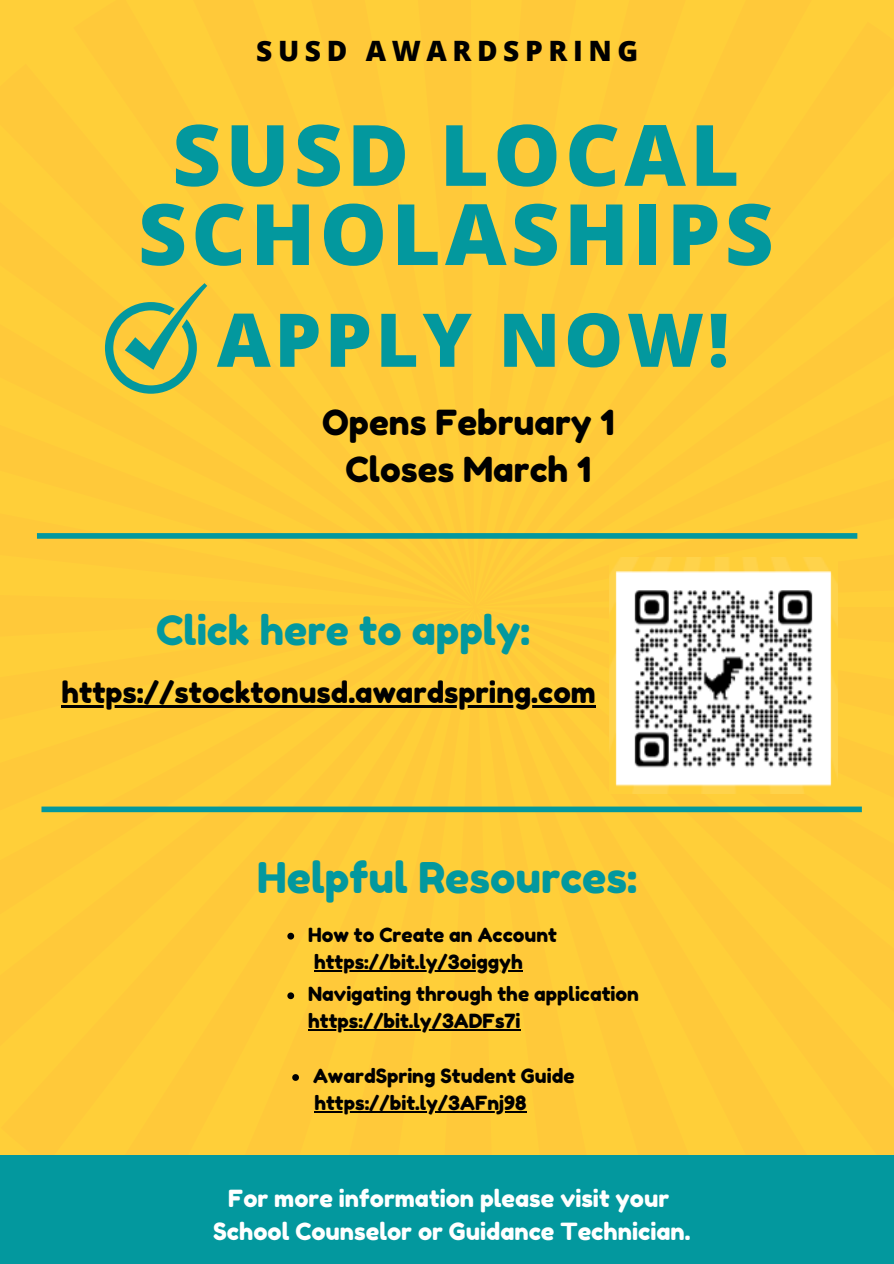
<style>
.page{position:relative;width:894px;height:1264px;background:#fff}
.page>*{position:absolute;margin:0;border:0;box-sizing:border-box;transform-origin:0 0}
.t1{font:800 84.75px/79.2px "Open Sans";letter-spacing:.05em;color:#03989e;text-align:center}
.t2{font:800 74.1px "Open Sans";letter-spacing:.05em;color:#03989e}
.t3{font:42.3px "Fredoka One";color:#03989e}
.t4{font:40.35px "Fredoka One";color:#03989e}
.t5{font:34.5px "Fredoka One";color:#000}
.t6{font:29.25px "Fredoka One";color:#000}
.t7{font:800 28.05px "Open Sans";letter-spacing:.2em;color:#000}
.t8{font:23.55px "Fredoka One";color:#fff}
.t9{font:19.5px/27px "Fredoka One";color:#000}
</style>
<div class="page">
<div style="left:0;top:0;width:893px;height:1155px;background:#ffca3a"></div>
<div style="left:0;top:1155px;width:893px;height:108px;background:#03989e"></div>
<img style="left:609px;top:558px;width:228px;height:235px">
<div style="left:37px;top:533px;width:820px;height:5px;background:#03989e"></div>
<svg style="left:287px;top:932px;width:7px;height:7px"></svg>
<svg style="left:292px;top:1074px;width:7px;height:6px"></svg>
<hr style="left:314px;top:1111px;width:212px;height:1px;background:#000">
<svg style="left:287px;top:992px;width:7px;height:7px"></svg>
<hr style="left:308px;top:1029px;width:212px;height:1px;background:#000">
<svg style="left:105px;top:283px;width:102px;height:110px;background:#b6bd56"></svg>
<hr style="left:61px;top:705px;width:534px;height:2px;background:#000">
<div style="left:41px;top:806px;width:820px;height:6px;background:#03989e"></div>
<hr style="left:314px;top:969px;width:208px;height:2px;background:#000">
<p class="t7" style="left:256px;top:31px;width:383px">SUSD AWARDSPRING</p>
<p class="t1" style="left:138px;top:113px;width:637px">SUSD LOCAL<br>SCHOLASHIPS</p>
<p class="t2" style="left:217px;top:287px;width:513px">APPLY NOW!</p>
<p class="t5" style="left:322px;top:401px;width:294px">Opens February 1</p>
<p class="t5" style="left:345px;top:448px;width:247px">Closes March 1</p>
<p class="t4" style="left:156px;top:606px;width:375px">Click here to apply:</p>
<p class="t6" style="left:61px;top:674px;width:535px">https://stocktonusd.awardspring.com</p>
<p class="t3" style="left:257px;top:851px;width:381px">Helpful Resources:</p>
<p class="t9" style="left:308px;top:921px;width:250px">How to Create an Account</p>
<p class="t9" style="left:314px;top:948px;width:210px">https://bit.ly/3oiggyh</p>
<p class="t9" style="left:308px;top:980px;width:332px">Navigating through the application https://bit.ly/3ADFs7i</p>
<p class="t9" style="left:313px;top:1062px;width:263px">AwardSpring Student Guide</p>
<p class="t9" style="left:314px;top:1089px;width:213px">https://bit.ly/3AFnj98</p>
<p class="t8" style="left:228px;top:1184px;width:442px">For more information please visit your</p>
<p class="t8" style="left:213px;top:1217px;width:478px">School Counselor or Guidance Technician.</p>
</div>
